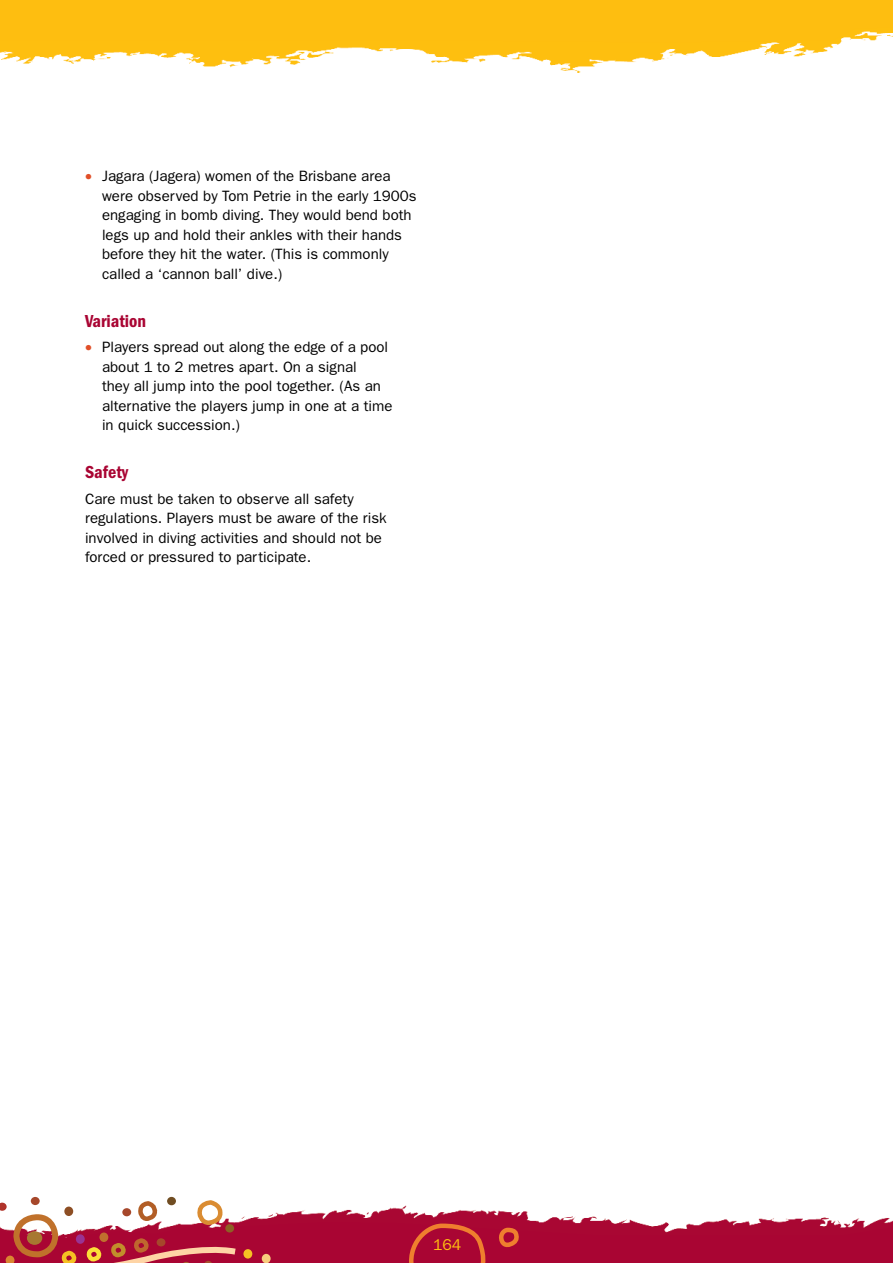
<style>
.page{position:relative;width:893px;height:1263px;background:#fff}
.page>*{position:absolute;margin:0;border:0;box-sizing:border-box;transform-origin:0 0}
.t1{font:600 condensed 18px "Franklin Gothic";color:#a90533}
.t2{font:15.75px "Franklin Gothic";color:#febe10}
.t3{font:15px/19.5px "Franklin Gothic";color:#000}
.s1{color:#e14f28}
</style>
<div class="page">
<img style="left:0;top:43px;width:841px;height:29px">
<div style="left:0;top:0;width:893px;height:43px;background:#febe10"></div>
<svg style="left:0;top:1196px;width:893px;height:67px"></svg>
<p class="t3" style="left:102px;top:166px;width:316px;text-indent:-17px"><span class="s1">•</span> Jagara (Jagera) women of the Brisbane area were observed by Tom Petrie in the early 1900s engaging in bomb diving. They would bend both legs up and hold their ankles with their hands before they hit the water. (This is commonly called a ‘cannon ball’ dive.)</p>
<p class="t1" style="left:85px;top:310px;width:63px">Variation</p>
<p class="t3" style="left:102px;top:337px;width:292px;text-indent:-17px"><span class="s1">•</span> Players spread out along the edge of a pool about 1 to 2 metres apart. On a signal<br>they all jump into the pool together. (As an alternative the players jump in one at a time in quick succession.)</p>
<p class="t1" style="left:85px;top:462px;width:45px">Safety</p>
<p class="t3" style="left:85px;top:489px;width:303px">Care must be taken to observe all safety regulations. Players must be aware of the risk involved in diving activities and should not be forced or pressured to participate.</p>
<p class="t2" style="left:433px;top:1236px;width:30px">164</p>
</div>
